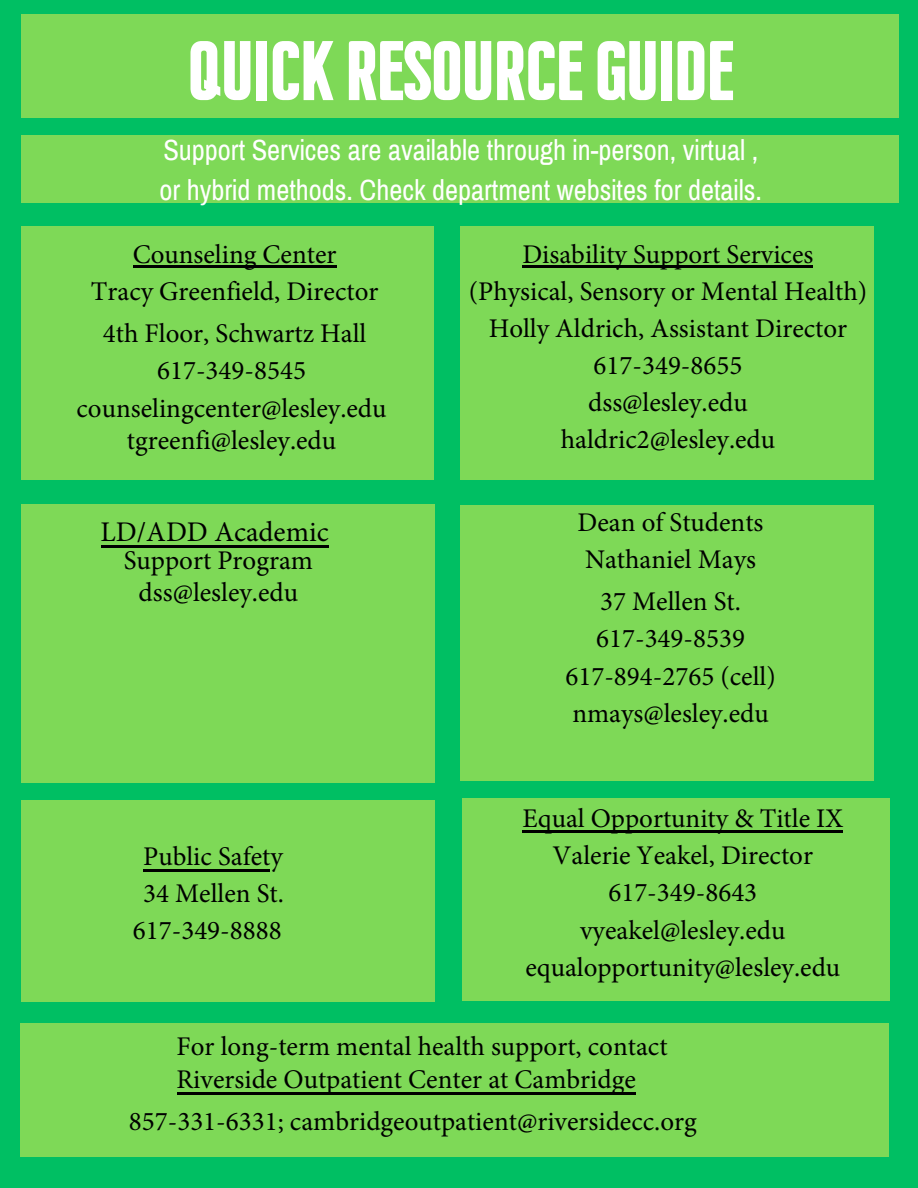
<style>
.page{position:relative;width:918px;height:1188px;background:#00bf63}
.page>*{position:absolute;margin:0;border:0;box-sizing:border-box;transform-origin:0 0}
.t1{font:700 76.5px "Cooperative";color:#fff}
.t2{font:28.5px/39.3px "Archivo Narrow";color:#fff}
.t3{font:28.5px "Minion Pro";color:#000}
.t4{font:27px/37.2px "Minion Pro";color:#000;text-align:center}
</style>
<div class="page">
<div style="left:21px;top:14px;width:878px;height:103px;background:#7ed957"></div>
<div style="left:21px;top:135px;width:878px;height:68px;background:#7ed957"></div>
<div style="left:21px;top:226px;width:413px;height:254px;background:#7ed957"></div>
<div style="left:461px;top:226px;width:412px;height:254px;background:#7ed957"></div>
<div style="left:22px;top:504px;width:412px;height:279px;background:#7ed957"></div>
<div style="left:22px;top:801px;width:412px;height:201px;background:#7ed957"></div>
<div style="left:461px;top:505px;width:412px;height:276px;background:#7ed957"></div>
<div style="left:463px;top:799px;width:426px;height:202px;background:#7ed957"></div>
<div style="left:20px;top:1023px;width:868px;height:134px;background:#7ed957"></div>
<hr style="left:101px;top:545px;width:228px;height:3px;background:#000">
<hr style="left:177px;top:1092px;width:459px;height:2px;background:#000">
<hr style="left:143px;top:869px;width:127px;height:2px;background:#000">
<hr style="left:133px;top:266px;width:203px;height:2px;background:#000">
<hr style="left:523px;top:830px;width:320px;height:2px;background:#000">
<hr style="left:523px;top:266px;width:290px;height:2px;background:#000">
<h1 class="t1" style="left:188px;top:24px;width:547px">QUICK RESOURCE GUIDE</h1>
<p class="t2" style="left:159px;top:131px;width:604px">Support Services are available through in-person, virtual , or hybrid methods. Check department websites for details.</p>
<p class="t4" style="left:91px;top:236px;width:289px">Counseling Center<br>Tracy Greenfield, Director</p>
<p class="t4" style="left:77px;top:315px;width:312px">4th Floor, Schwartz Hall<br>617-349-8545 counselingcenter@lesley.edu</p>
<p class="t4" style="left:127px;top:422px;width:211px">tgreenfi@lesley.edu</p>
<p class="t4" style="left:469px;top:236px;width:400px">Disability Support Services (Physical, Sensory or Mental Health)<br>Holly Aldrich, Assistant Director<br>617-349-8655<br>dss@lesley.edu<br>haldric2@lesley.edu</p>
<p class="t3" style="left:101px;top:513px;width:230px">LD/ADD Academic</p>
<p class="t4" style="left:124px;top:544px;width:191px;line-height:32.4px">Support Program dss@lesley.edu</p>
<p class="t4" style="left:133px;top:838px;width:153px">Public Safety<br>34 Mellen St.<br>617-349-8888</p>
<p class="t4" style="left:578px;top:504px;width:187px;text-align:left">Dean of Students<br>Nathaniel Mays</p>
<p class="t4" style="left:566px;top:583px;width:212px">37 Mellen St.<br>617-349-8539<br>617-894-2765 (cell) nmays@lesley.edu</p>
<p class="t4" style="left:523px;top:800px;width:322px">Equal Opportunity &amp; Title IX<br>Valerie Yeakel, Director<br>617-349-8643 vyeakel@lesley.edu equalopportunity@lesley.edu</p>
<p class="t4" style="left:177px;top:1031px;width:493px;line-height:32.4px;text-align:left">For long-term mental health support, contact<br>Riverside Outpatient Center at Cambridge</p>
<p class="t4" style="left:129px;top:1103px;width:569px">857-331-6331; cambridgeoutpatient@riversidecc.org</p>
</div>
